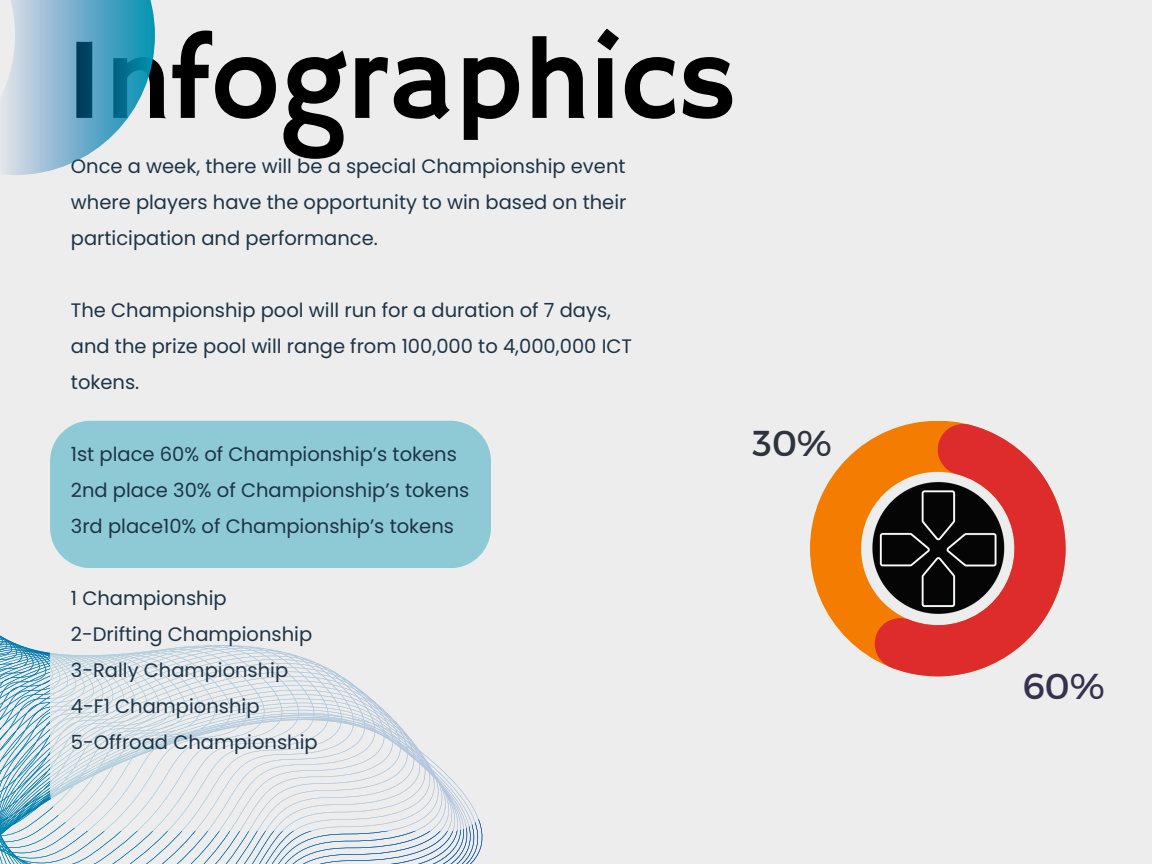
<style>
.page{position:relative;width:1152px;height:864px;background:#ededed}
.page>*{position:absolute;margin:0;border:0;box-sizing:border-box;transform-origin:0 0}
.t1{font:117px "Hammersmith One";color:#000}
.t2{font:36px "Montserrat";color:#37314f}
.t3{font:36px "Montserrat";color:#2e333d}
.t4{font:19.5px/36px "Poppins";color:#1d3447;text-align:justify}
</style>
<div class="page">
<svg style="left:0;top:534px;width:491px;height:330px"></svg>
<div style="left:50px;top:421px;width:441px;height:147px;background:#8ecad5;border-radius:40px"></div>
<svg style="left:50px;top:572px;width:441px;height:259px"></svg>
<svg style="left:2px;top:0;width:153px;height:175px"></svg>
<img style="left:810px;top:421px;width:256px;height:256px">
<p class="t1" style="left:65px;top:13px;width:674px">Infographics</p>
<p class="t4" style="left:71px;top:148px;width:557px">Once a week, there will be a special Championship event where players have the opportunity to win based on their participation and performance.</p>
<p class="t4" style="left:71px;top:292px;width:563px;text-align:left">The Championship pool will run for a duration of 7 days, and the prize pool will range from 100,000 to 4,000,000 ICT tokens.</p>
<p class="t4" style="left:71px;top:436px;width:388px">1st place 60% of Championship’s tokens</p>
<p class="t4" style="left:71px;top:472px;width:400px">2nd place 30% of Championship’s tokens</p>
<p class="t4" style="left:71px;top:508px;width:385px">3rd place10% of Championship’s tokens</p>
<p class="t3" style="left:753px;top:419px;width:81px">30%</p>
<p class="t4" style="left:71px;top:580px;width:157px">1 Championship</p>
<p class="t4" style="left:71px;top:616px;width:243px">2-Drifting Championship</p>
<p class="t4" style="left:71px;top:652px;width:219px">3-Rally Championship</p>
<p class="t4" style="left:71px;top:688px;width:190px">4-F1 Championship</p>
<p class="t4" style="left:71px;top:724px;width:248px">5-Offroad Championship</p>
<p class="t2" style="left:1023px;top:663px;width:84px">60%</p>
</div>
